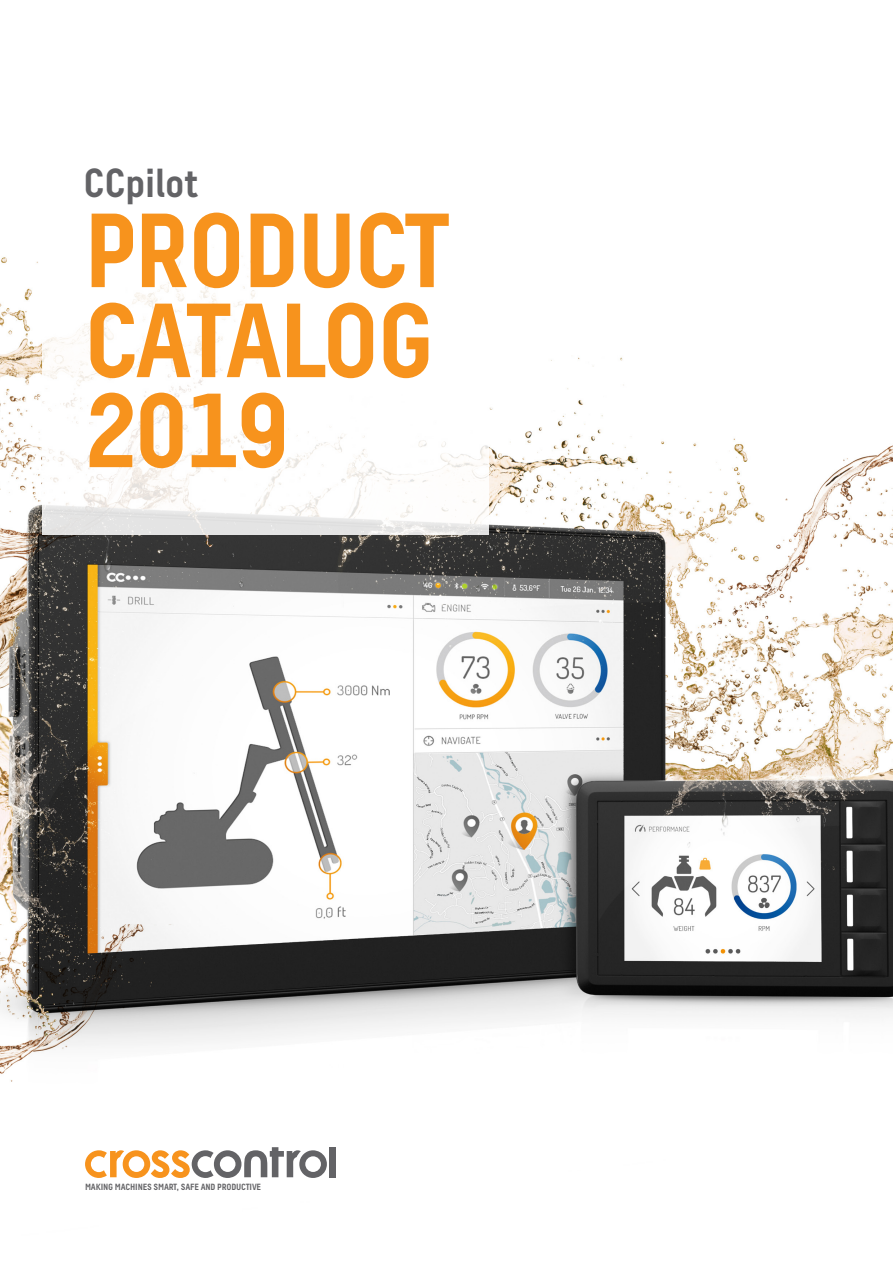
<style>
.page{position:relative;width:893px;height:1263px;background:#fff}
.page>*{position:absolute;margin:0;border:0;box-sizing:border-box;transform-origin:0 0}
.t1{font:700 105px "Decima Pro A";letter-spacing:-.04em;color:#f7931d}
.t2{font:700 40.5px "Decima Pro A";letter-spacing:-.02em;color:#636366}
.Preamble{font:700 9px "Decima Pro A";letter-spacing:-.02em;color:#636366}
</style>
<div class="page">
<img style="left:0;top:357px;width:893px;height:821px">
<div style="left:330px;top:1147px;width:6px;height:30px;background:#636366"></div>
<svg style="left:85px;top:1147px;width:242px;height:31px"></svg>
<img style="left:675px;top:402px;width:218px;height:368px">
<img style="left:0;top:257px;width:261px;height:335px">
<div style="left:43px;top:0;width:446px;height:535px;background:#fff"></div>
<img style="left:0;top:925px;width:235px;height:180px">
<p class="t2" style="left:83px;top:159px;width:117px">CCpilot</p>
<p class="t1" style="left:83px;top:188px;width:369px">PRODUCT</p>
<p class="t1" style="left:83px;top:278px;width:353px">CATALOG</p>
<p class="t1" style="left:83px;top:368px;width:209px">2019</p>
<p class="Preamble" style="left:85px;top:1182px;width:178px">MAKING MACHINES SMART, SAFE AND PRODUCTIVE</p>
</div>
